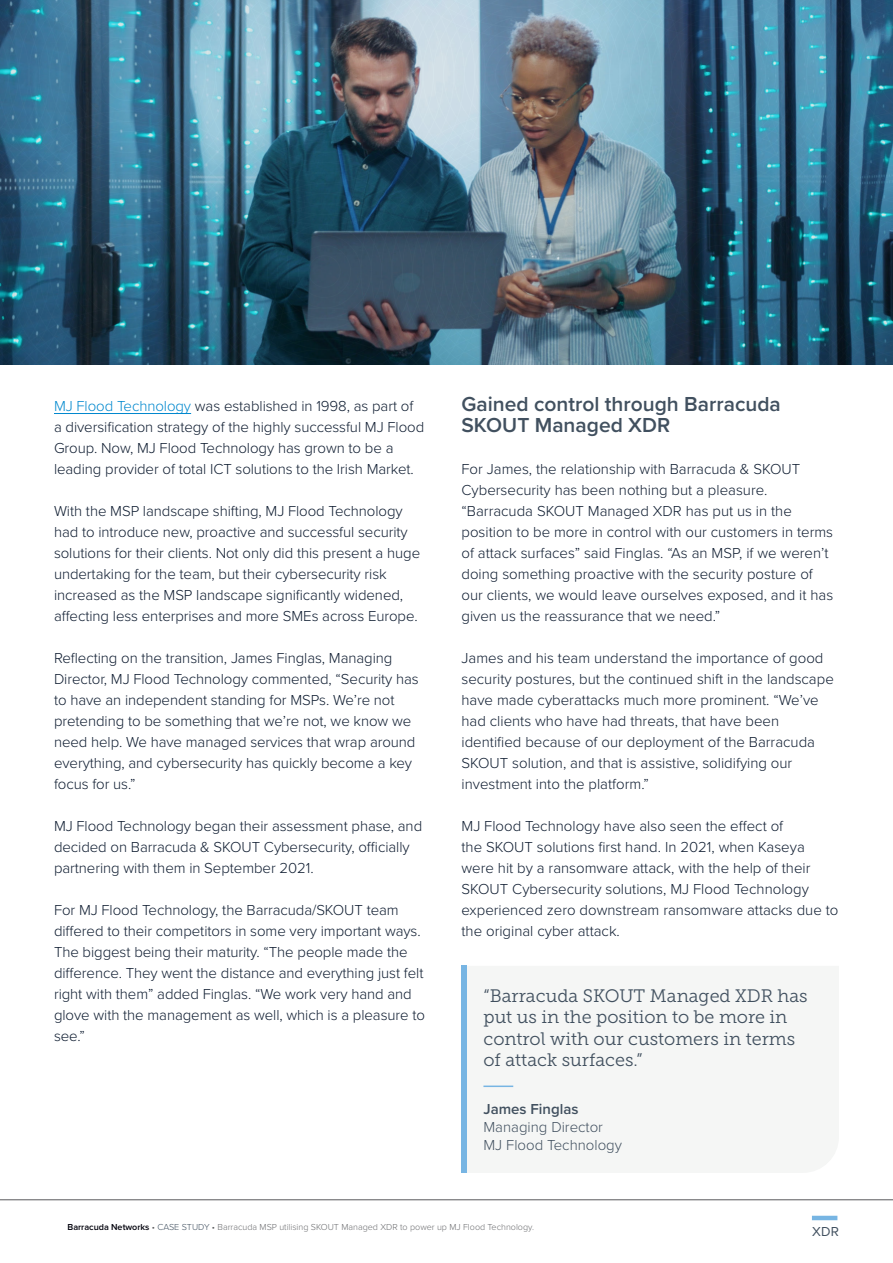
<style>
.page{position:relative;width:893px;height:1263px;background:#fff}
.page>*{position:absolute;margin:0;border:0;box-sizing:border-box;transform-origin:0 0}
.t1{font:600 21px/21px "Proxima Nova";color:#41505f}
.t2{font:18px/21.6px "Museo Slab 300";color:#41505f}
.t3{font:300 15px/21px "Proxima Nova";letter-spacing:-.005em;color:#0f1d31}
.t4{font:300 15px/18px "Proxima Nova";color:#41505f}
.t5{font:13.5px "Proxima Nova";color:#41505f}
.t6{font:300 9px "Proxima Nova";color:#6c6d70}
.s1{color:#0088ce}
.s2{font-weight:600}
.s3{font-weight:600;color:#00000b}
.s4{color:#57585a}
.s5{color:#41505f}
</style>
<div class="page">
<hr style="left:0;top:1199px;width:893px;height:1px;background:#57585a">
<hr style="left:812px;top:1216px;width:25px;height:4px;background:#77b5e3">
<img style="left:0;top:0;width:893px;height:364px">
<hr style="left:54px;top:413px;width:137px;height:1px;background:#0088ce">
<div style="left:461px;top:966px;width:6px;height:207px;background:#77b5e3"></div>
<hr style="left:483px;top:1085px;width:30px;height:2px;background:#77b5e3">
<p class="t3" style="left:54px;top:395px;width:372px"><span class="s1">MJ Flood Technology</span> was established in 1998, as part of a diversification strategy of the highly successful MJ Flood Group. Now, MJ Flood Technology has grown to be a leading provider of total ICT solutions to the Irish Market.</p>
<p class="t3" style="left:54px;top:500px;width:368px">With the MSP landscape shifting, MJ Flood Technology had to introduce new, proactive and successful security solutions for their clients. Not only did this present a huge undertaking for the team, but their cybersecurity risk increased as the MSP landscape significantly widened, affecting less enterprises and more SMEs across Europe.</p>
<p class="t3" style="left:54px;top:647px;width:366px">Reflecting on the transition, James Finglas, Managing Director, MJ Flood Technology commented, “Security has to have an independent standing for MSPs. We’re not pretending to be something that we’re not, we know we need help. We have managed services that wrap around everything, and cybersecurity has quickly become a key focus for us.”</p>
<p class="t3" style="left:54px;top:815px;width:370px">MJ Flood Technology began their assessment phase, and decided on Barracuda &amp; SKOUT Cybersecurity, officially partnering with them in September 2021.</p>
<p class="t3" style="left:54px;top:899px;width:373px">For MJ Flood Technology, the Barracuda/SKOUT team differed to their competitors in some very important ways.<br>The biggest being their maturity. “The people made the difference. They went the distance and everything just felt right with them” added Finglas. “We work very hand and glove with the management as well, which is a pleasure to see.”</p>
<p class="t1" style="left:461px;top:393px;width:321px">Gained control through Barracuda<br>SKOUT Managed XDR</p>
<p class="t3" style="left:461px;top:458px;width:373px">For James, the relationship with Barracuda &amp; SKOUT Cybersecurity has been nothing but a pleasure. “Barracuda SKOUT Managed XDR has put us in the position to be more in control with our customers in terms of attack surfaces” said Finglas. “As an MSP, if we weren’t doing something proactive with the security posture of our clients, we would leave ourselves exposed, and it has given us the reassurance that we need.”</p>
<p class="t3" style="left:461px;top:647px;width:374px">James and his team understand the importance of good security postures, but the continued shift in the landscape have made cyberattacks much more prominent. “We’ve had clients who have had threats, that have been identified because of our deployment of the Barracuda SKOUT solution, and that is assistive, solidifying our investment into the platform.”</p>
<p class="t3" style="left:461px;top:815px;width:378px">MJ Flood Technology have also seen the effect of<br>the SKOUT solutions first hand. In 2021, when Kaseya were hit by a ransomware attack, with the help of their SKOUT Cybersecurity solutions, MJ Flood Technology experienced zero downstream ransomware attacks due to the original cyber attack.</p>
<p class="t2" style="left:483px;top:985px;width:326px">“Barracuda SKOUT Managed XDR has put us in the position to be more in control with our customers in terms of attack surfaces.”</p>
<p class="t4" style="left:483px;top:1099px;width:140px"><span class="s2">James Finglas<br></span>Managing Director<br>MJ Flood Technology</p>
<p class="t6" style="left:68px;top:1220px;width:468px"><span class="s3">Barracuda Networks</span> <span class="s4">•</span> <span class="s5">CASE STUDY</span> <span class="s4">•</span> Barracuda MSP utilising SKOUT Managed XDR to power up MJ Flood Technology.</p>
<p class="t5" style="left:812px;top:1221px;width:28px">XDR</p>
</div>
